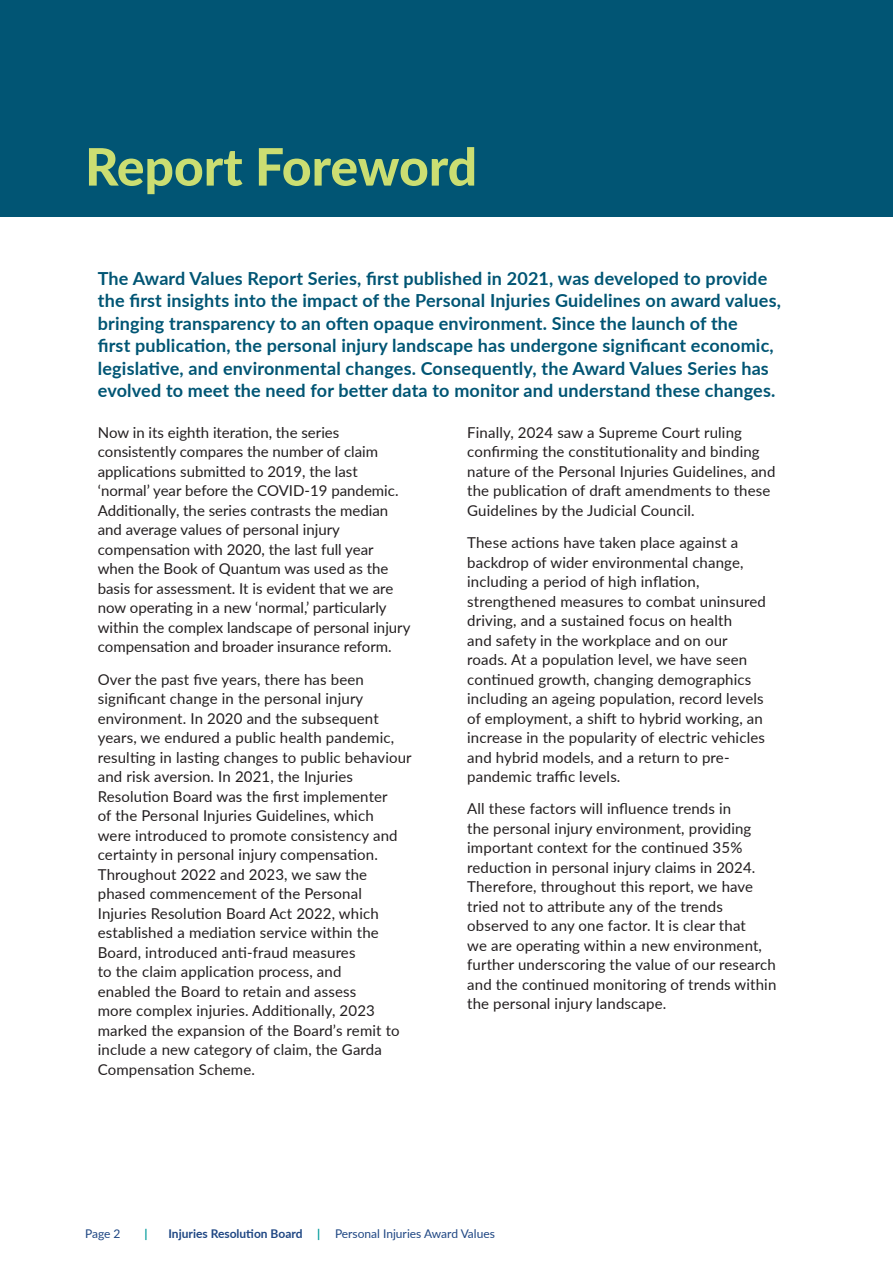
<style>
.page{position:relative;width:893px;height:1263px;background:#fff}
.page>*{position:absolute;margin:0;border:0;box-sizing:border-box;transform-origin:0 0}
.t1{font:800 51.6px "Lato";letter-spacing:-.005em;color:#cbde72}
.t2{font:700 18px/22.5px "Lato";letter-spacing:.01em;color:#015574}
.t3{font:15px/19.5px "Lato";letter-spacing:.01em;color:#231f20}
.t4{font:12px "Lato";color:#1e4683}
.t5{font:700 12px "Lato";color:#029c9c}
.s1{font-weight:700}
.s2{font-weight:700;color:#029c9c}
</style>
<div class="page">
<div style="left:0;top:0;width:893px;height:217px;background:#015574"></div>
<h1 class="t1" style="left:85px;top:128px;width:394px">Report Foreword</h1>
<p class="t2" style="left:98px;top:266px;width:685px">The Award Values Report Series, first published in 2021, was developed to provide the first insights into the impact of the Personal Injuries Guidelines on award values, bringing transparency to an often opaque environment. Since the launch of the<br>first publication, the personal injury landscape has undergone significant economic, legislative, and environmental changes. Consequently, the Award Values Series has evolved to meet the need for better data to monitor and understand these changes.</p>
<p class="t3" style="left:98px;top:422px;width:314px">Now in its eighth iteration, the series consistently compares the number of claim applications submitted to 2019, the last ‘normal’ year before the COVID-19 pandemic.<br>Additionally, the series contrasts the median and average values of personal injury compensation with 2020, the last full year when the Book of Quantum was used as the basis for assessment. It is evident that we are now operating in a new ‘normal,’ particularly within the complex landscape of personal injury compensation and broader insurance reform.</p>
<p class="t3" style="left:98px;top:669px;width:315px">Over the past five years, there has been significant change in the personal injury environment. In 2020 and the subsequent years, we endured a public health pandemic, resulting in lasting changes to public behaviour and risk aversion. In 2021, the Injuries Resolution Board was the first implementer<br>of the Personal Injuries Guidelines, which<br>were introduced to promote consistency and certainty in personal injury compensation.<br>Throughout 2022 and 2023, we saw the phased commencement of the Personal Injuries Resolution Board Act 2022, which established a mediation service within the Board, introduced anti-fraud measures<br>to the claim application process, and<br>enabled the Board to retain and assess<br>more complex injuries. Additionally, 2023 marked the expansion of the Board’s remit to include a new category of claim, the Garda Compensation Scheme.</p>
<p class="t3" style="left:467px;top:422px;width:310px">Finally, 2024 saw a Supreme Court ruling confirming the constitutionality and binding nature of the Personal Injuries Guidelines, and the publication of draft amendments to these Guidelines by the Judicial Council.</p>
<p class="t3" style="left:467px;top:532px;width:300px">These actions have taken place against a backdrop of wider environmental change, including a period of high inflation, strengthened measures to combat uninsured driving, and a sustained focus on health<br>and safety in the workplace and on our roads. At a population level, we have seen continued growth, changing demographics including an ageing population, record levels of employment, a shift to hybrid working, an increase in the popularity of electric vehicles and hybrid models, and a return to pre&shy;pandemic traffic levels.</p>
<p class="t3" style="left:467px;top:798px;width:311px">All these factors will influence trends in<br>the personal injury environment, providing important context for the continued 35% reduction in personal injury claims in 2024.<br>Therefore, throughout this report, we have tried not to attribute any of the trends observed to any one factor. It is clear that<br>we are operating within a new environment, further underscoring the value of our research and the continued monitoring of trends within the personal injury landscape.</p>
<p class="t4" style="left:85px;top:1224px;width:37px">Page 2</p>
<p class="t5" style="left:144px;top:1224px;width:5px">|</p>
<p class="t4" style="left:168px;top:1224px;width:328px"><span class="s1">Injuries Resolution Board</span> <span class="s2">|</span> Personal Injuries Award Values</p>
</div>
